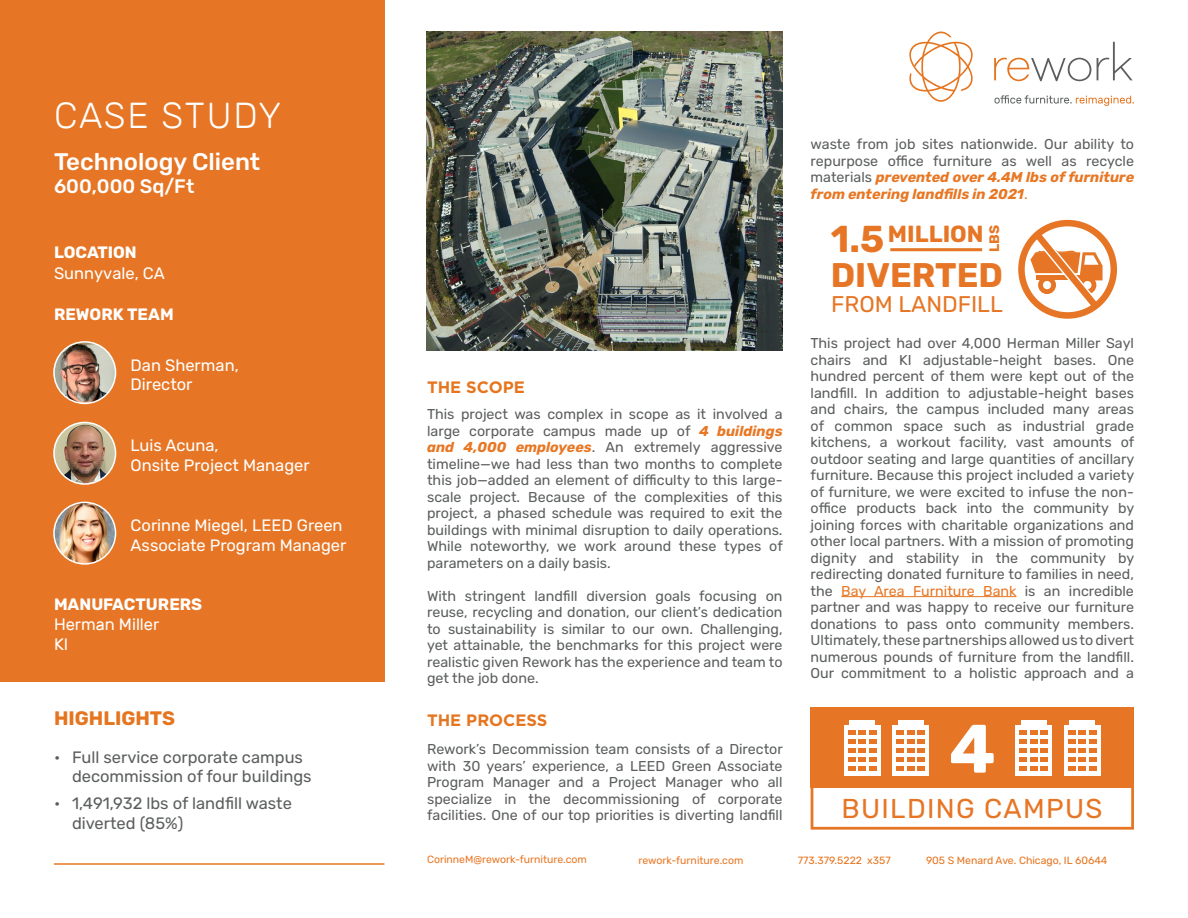
<style>
.page{position:relative;width:1188px;height:918px;background:#fff}
.page>*{position:absolute;margin:0;border:0;box-sizing:border-box;transform-origin:0 0}
.t1{font:300 36px "Rubik";letter-spacing:.045em;color:#fff}
.t2{font:700 34.2px "Rubik";color:#e67625}
.t3{font:27.3px "Rubik";letter-spacing:.05em;color:#e67625}
.t4{font:500 24px "Rubik";color:#fff}
.t5{font:700 23.25px "Rubik";color:#e67625}
.t6{font:22.65px "Rubik";color:#e67625}
.t7{font:500 19.5px "Rubik";color:#fff}
.t8{font:700 19.5px "Rubik";color:#e6751f}
.t9{font:16.5px/19.5px "Rubik";color:#fff}
.t10{font:16.5px/19.8px "Rubik";color:#5c5e5e}
.t11{font:700 16.5px "Rubik";color:#fff}
.t12{font:700 16.5px "Gotham";color:#e6751f}
.t13{font:14.25px/16.5px "Rubik";color:#5c5e5e;text-align:justify}
.t14{font:700 13.8px "Rubik";color:#e67625}
.t15{font:10.5px "Rubik";color:#e87724}
.t16{font:10.5px "Rubik";color:#e6751f}
.s1{font-weight:700;font-style:italic;color:#e87724}
.s2{color:#e87724}
.s3{font-size:37.5px}
</style>
<div class="page">
<img style="left:426px;top:32px;width:357px;height:319px">
<svg style="left:909px;top:32px;width:64px;height:70px"></svg>
<svg style="left:994px;top:58px;width:97px;height:23px"></svg>
<svg style="left:1097px;top:42px;width:35px;height:38px"></svg>
<svg style="left:994px;top:95px;width:140px;height:11px"></svg>
<div style="left:0;top:0;width:384px;height:681px;background:#e67625"></div>
<hr style="left:54px;top:863px;width:330px;height:2px;background:#e67625">
<div style="left:811px;top:708px;width:323px;height:80px;background:#e67625"></div>
<svg style="left:811px;top:720px;width:323px;height:110px"></svg>
<svg style="left:1024px;top:222px;width:85px;height:97px"></svg>
<div style="left:1018px;top:220px;width:99px;height:99px;border:7px solid #e67625;border-radius:50%"></div>
<hr style="left:890px;top:248px;width:92px;height:3px;background:#e67625">
<img style="left:54px;top:342px;width:62px;height:61px;border-radius:31px">
<div style="left:53px;top:341px;width:63px;height:63px;border:2px solid #fff;border-radius:50%"></div>
<img style="left:54px;top:422px;width:62px;height:62px;border-radius:31px">
<div style="left:53px;top:422px;width:63px;height:63px;border:2px solid #fff;border-radius:50%"></div>
<img style="left:54px;top:502px;width:62px;height:62px;border-radius:31px">
<div style="left:53px;top:502px;width:63px;height:63px;border:2px solid #fff;border-radius:50%"></div>
<hr style="left:841px;top:596px;width:175px;height:1px;background:#e87724">
<h1 class="t1" style="left:54px;top:96px;width:229px">CASE STUDY</h1>
<h3 class="t4" style="left:54px;top:148px;width:208px">Technology Client</h3>
<h3 class="t7" style="left:54px;top:175px;width:142px">600,000 Sq/Ft</h3>
<p class="t11" style="left:54px;top:243px;width:84px">LOCATION</p>
<p class="t9" style="left:54px;top:264px;width:112px">Sunnyvale, CA</p>
<p class="t11" style="left:54px;top:304px;width:121px">REWORK TEAM</p>
<p class="t9" style="left:131px;top:356px;width:110px">Dan Sherman,<br>Director</p>
<p class="t9" style="left:131px;top:436px;width:181px">Luis Acuna,<br>Onsite Project Manager</p>
<p class="t9" style="left:131px;top:516px;width:217px">Corinne Miegel, LEED Green<br>Associate Program Manager</p>
<p class="t11" style="left:54px;top:594px;width:150px">MANUFACTURERS</p>
<p class="t9" style="left:54px;top:614px;width:107px;line-height:20px">Herman Miller<br>KI</p>
<h3 class="t8" style="left:54px;top:707px;width:123px">HIGHLIGHTS</h3>
<p class="t10" style="left:72px;top:747px;width:241px;text-indent:-18px">• Full service corporate campus decommission of four buildings</p>
<p class="t10" style="left:72px;top:794px;width:221px;text-indent:-18px">• 1,491,932 lbs of landfill waste diverted (85%)</p>
<p class="t13" style="left:811px;top:136px;width:325px">waste from job sites nationwide. Our ability to repurpose office furniture as well as recycle materials <span class="s1">prevented over 4.4M lbs of furniture from entering landfills in 2021</span><span class="s2">.</span></p>
<h3 class="t5" style="left:831px;top:221px;width:154px"><span class="s3">1.5</span> MILLION</h3>
<p class="t14" style="left:986px;top:252px;width:29px;rotate:-90deg">LBS</p>
<h2 class="t2" style="left:831px;top:255px;width:174px">DIVERTED</h2>
<p class="t12" style="left:427px;top:378px;width:99px">THE SCOPE</p>
<p class="t13" style="left:427px;top:407px;width:357px">This project was complex in scope as it involved a large corporate campus made up of <span class="s1">4 buildings and 4,000 employees</span>. An extremely aggressive timeline—we had less than two months to complete this job—added an element of difficulty to this large&shy;scale project. Because of the complexities of this project, a phased schedule was required to exit the buildings with minimal disruption to daily operations.<br>While noteworthy, we work around these types of parameters on a daily basis.</p>
<p class="t13" style="left:427px;top:588px;width:357px">With stringent landfill diversion goals focusing on reuse, recycling and donation, our client’s dedication to sustainability is similar to our own. Challenging, yet attainable, the benchmarks for this project were realistic given Rework has the experience and team to get the job done.</p>
<p class="t12" style="left:427px;top:711px;width:122px">THE PROCESS</p>
<p class="t13" style="left:427px;top:741px;width:357px">Rework’s Decommission team consists of a Director with 30 years’ experience, a LEED Green Associate Program Manager and a Project Manager who all specialize in the decommissioning of corporate facilities. One of our top priorities is diverting landfill</p>
<h3 class="t6" style="left:831px;top:292px;width:173px">FROM LANDFILL</h3>
<p class="t13" style="left:811px;top:336px;width:325px">This project had over 4,000 Herman Miller Sayl chairs and KI adjustable-height bases. One hundred percent of them were kept out of the landfill. In addition to adjustable-height bases and chairs, the campus included many areas of common space such as industrial grade kitchens, a workout facility, vast amounts of outdoor seating and large quantities of ancillary furniture. Because this project included a variety of furniture, we were excited to infuse the non&shy;office products back into the community by joining forces with charitable organizations and other local partners. With a mission of promoting dignity and stability in the community by redirecting donated furniture to families in need, the <span class="s2">Bay Area Furniture Bank</span> is an incredible partner and was happy to receive our furniture donations to pass onto community members.<br>Ultimately, these partnerships allowed us to divert numerous pounds of furniture from the landfill.<br>Our commitment to a holistic approach and a</p>
<h3 class="t3" style="left:841px;top:793px;width:263px">BUILDING CAMPUS</h3>
<p class="t15" style="left:427px;top:854px;width:161px">CorinneM@rework-furniture.com</p>
<p class="t15" style="left:639px;top:854px;width:106px">rework-furniture.com</p>
<p class="t16" style="left:798px;top:854px;width:95px">773.379.5222 x357</p>
<p class="t16" style="left:926px;top:854px;width:183px">905 S Menard Ave. Chicago, IL 60644</p>
</div>
